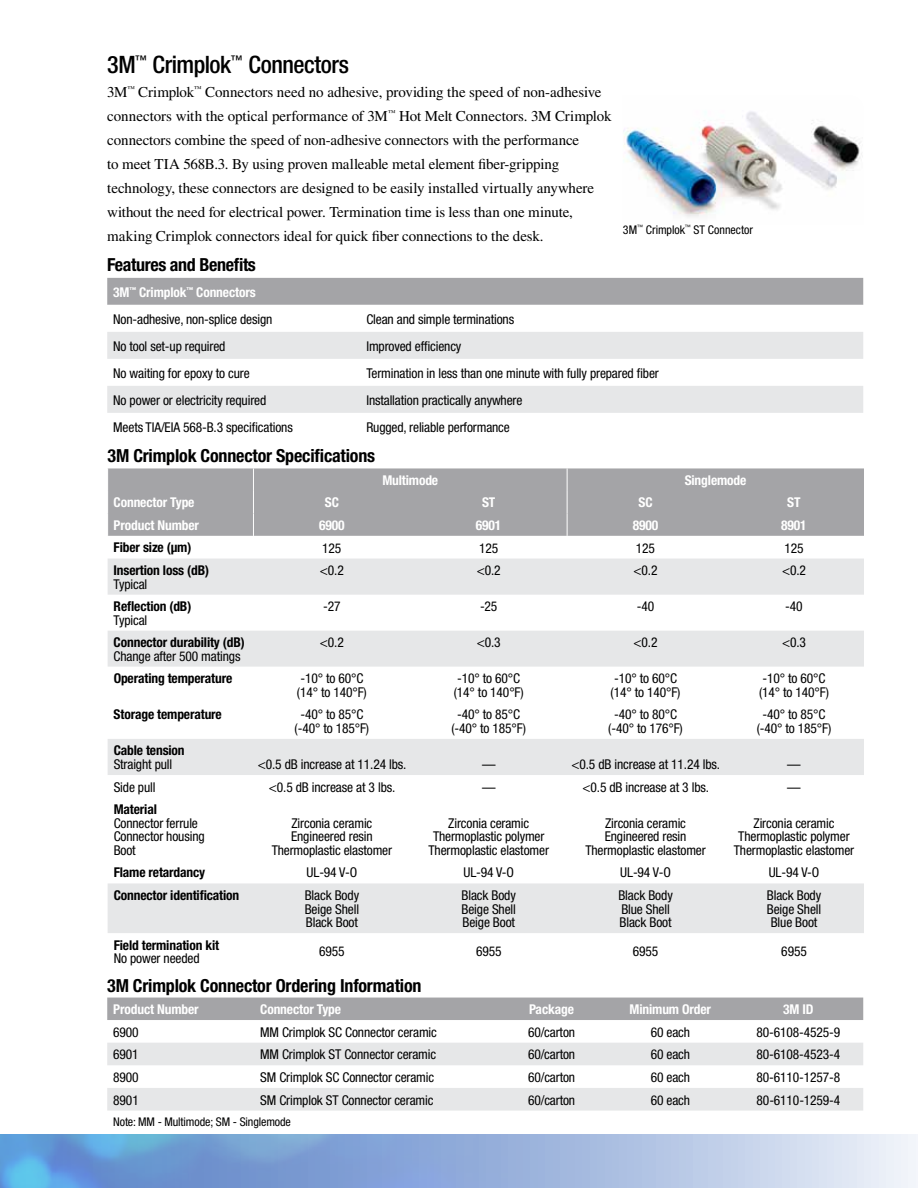
<style>
.page{position:relative;width:918px;height:1188px;background:#fff}
.page>*{position:absolute;margin:0;border:0;box-sizing:border-box;transform-origin:0 0}
.t1{font:500 condensed 24px "Helvetica Neue";letter-spacing:-.02em;color:#000}
.t2{font:700 condensed 18px "Helvetica Neue";letter-spacing:-.01em;color:#000}
.t3{font:15px/24px "Times";letter-spacing:-.01em;color:#000}
.t4{font:condensed 13.5px/13.5px "Helvetica Neue";letter-spacing:-.01em;color:#000;text-align:center}
.t5{font:700 condensed 13.5px "Helvetica Neue";letter-spacing:-.01em;color:#000}
.t6{font:700 condensed 13.5px "Helvetica Neue";letter-spacing:-.01em;color:#fff}
.t7{font:condensed 12px "Helvetica Neue";letter-spacing:-.01em;color:#000}
.s1{font-weight:700;color:#fff}
</style>
<div class="page">
<div style="left:107px;top:278px;width:756px;height:27px;background:#a4a4a7"></div>
<svg style="left:107px;top:332px;width:756px;height:81px;fill:#e6e7e8"></svg>
<svg style="left:107px;top:997px;width:756px;height:1px"></svg>
<div style="left:107px;top:998px;width:756px;height:22px;background:#a4a4a7"></div>
<svg style="left:107px;top:1043px;width:756px;height:68px;fill:#e6e7e8"></svg>
<div style="left:108px;top:468px;width:756px;height:68px;background:#a4a4a7"></div>
<svg style="left:108px;top:559px;width:756px;height:374px"></svg>
<svg style="left:253px;top:468px;width:1px;height:68px"></svg>
<svg style="left:567px;top:468px;width:1px;height:68px"></svg>
<img style="left:623px;top:111px;width:239px;height:106px">
<img style="left:0;top:1135px;width:918px;height:53px">
<h1 class="t1" style="left:107px;top:50px;width:243px">3M<sup>™</sup> Crimplok<sup>™</sup> Connectors</h1>
<p class="t3" style="left:107px;top:80px;width:506px">3M<sup>™</sup> Crimplok<sup>™</sup> Connectors need no adhesive, providing the speed of non-adhesive connectors with the optical performance of 3M<sup>™</sup> Hot Melt Connectors. 3M Crimplok connectors combine the speed of non-adhesive connectors with the performance<br>to meet TIA 568B.3. By using proven malleable metal element fiber-gripping technology, these connectors are designed to be easily installed virtually anywhere without the need for electrical power. Termination time is less than one minute, making Crimplok connectors ideal for quick fiber connections to the desk.</p>
<h2 class="t2" style="left:107px;top:254px;width:150px">Features and Benefits</h2>
<p class="t4" style="left:113px;top:278px;width:161px;line-height:27.2px;text-align:left"><span class="s1">3M</span><sup>™</sup> <span class="s1">Crimplok</span><sup>™</sup> <span class="s1">Connectors<br></span>Non-adhesive, non-splice design</p>
<p class="t4" style="left:366px;top:312px;width:149px">Clean and simple terminations</p>
<p class="t7" style="left:623px;top:223px;width:132px">3M<sup>™</sup> Crimplok<sup>™</sup> ST Connector</p>
<p class="t4" style="left:113px;top:339px;width:114px">No tool set-up required</p>
<p class="t4" style="left:366px;top:339px;width:96px">Improved efficiency</p>
<p class="t4" style="left:113px;top:366px;width:138px">No waiting for epoxy to cure</p>
<p class="t4" style="left:366px;top:366px;width:294px">Termination in less than one minute with fully prepared fiber</p>
<p class="t4" style="left:113px;top:393px;width:155px">No power or electricity required</p>
<p class="t4" style="left:366px;top:393px;width:158px">Installation practically anywhere</p>
<p class="t4" style="left:113px;top:420px;width:181px">Meets TIA/EIA 568-B.3 specifications</p>
<p class="t4" style="left:366px;top:420px;width:145px">Rugged, reliable performance</p>
<h2 class="t2" style="left:108px;top:445px;width:269px">3M Crimplok Connector Specifications</h2>
<p class="t6" style="left:382px;top:472px;width:57px">Multimode</p>
<p class="t6" style="left:685px;top:472px;width:63px">Singlemode</p>
<p class="t6" style="left:114px;top:494px;width:82px">Connector Type</p>
<p class="t6" style="left:325px;top:494px;width:16px">SC</p>
<p class="t6" style="left:482px;top:494px;width:15px">ST</p>
<p class="t6" style="left:638px;top:494px;width:16px">SC</p>
<p class="t6" style="left:787px;top:494px;width:15px">ST</p>
<p class="t6" style="left:114px;top:517px;width:87px">Product Number</p>
<p class="t6" style="left:319px;top:517px;width:27px">6900</p>
<p class="t6" style="left:476px;top:517px;width:27px">6901</p>
<p class="t6" style="left:633px;top:517px;width:27px">8900</p>
<p class="t6" style="left:781px;top:517px;width:27px">8901</p>
<p class="t5" style="left:114px;top:539px;width:79px">Fiber size (µm)</p>
<p class="t4" style="left:322px;top:541px;width:21px">125</p>
<p class="t4" style="left:479px;top:541px;width:21px">125</p>
<p class="t4" style="left:636px;top:541px;width:21px">125</p>
<p class="t4" style="left:784px;top:541px;width:21px">125</p>
<p class="t5" style="left:114px;top:562px;width:97px">Insertion loss (dB)</p>
<p class="t4" style="left:114px;top:577px;width:35px">Typical</p>
<p class="t4" style="left:320px;top:564px;width:25px">&lt;0.2</p>
<p class="t4" style="left:477px;top:564px;width:25px">&lt;0.2</p>
<p class="t4" style="left:634px;top:564px;width:25px">&lt;0.2</p>
<p class="t4" style="left:782px;top:564px;width:25px">&lt;0.2</p>
<p class="t5" style="left:114px;top:598px;width:79px">Reflection (dB)</p>
<p class="t4" style="left:114px;top:613px;width:35px">Typical</p>
<p class="t5" style="left:114px;top:634px;width:133px">Connector durability (dB)</p>
<p class="t4" style="left:114px;top:649px;width:128px">Change after 500 matings</p>
<p class="t4" style="left:323px;top:600px;width:19px">-27</p>
<p class="t4" style="left:480px;top:600px;width:19px">-25</p>
<p class="t4" style="left:637px;top:600px;width:19px">-40</p>
<p class="t4" style="left:785px;top:600px;width:19px">-40</p>
<p class="t4" style="left:320px;top:636px;width:25px">&lt;0.2</p>
<p class="t4" style="left:477px;top:636px;width:25px">&lt;0.3</p>
<p class="t4" style="left:634px;top:636px;width:25px">&lt;0.2</p>
<p class="t4" style="left:782px;top:636px;width:25px">&lt;0.3</p>
<p class="t5" style="left:114px;top:670px;width:120px">Operating temperature</p>
<p class="t4" style="left:297px;top:672px;width:71px;text-align:left">-10° to 60°C (14° to 140°F)</p>
<p class="t4" style="left:454px;top:672px;width:71px;text-align:left">-10° to 60°C (14° to 140°F)</p>
<p class="t4" style="left:611px;top:672px;width:71px;text-align:left">-10° to 60°C (14° to 140°F)</p>
<p class="t4" style="left:759px;top:672px;width:71px;text-align:left">-10° to 60°C (14° to 140°F)</p>
<p class="t5" style="left:114px;top:706px;width:110px">Storage temperature</p>
<p class="t4" style="left:295px;top:708px;width:76px">-40° to 85°C (-40° to 185°F)</p>
<p class="t4" style="left:451px;top:708px;width:76px">-40° to 85°C (-40° to 185°F)</p>
<p class="t4" style="left:608px;top:708px;width:76px">-40° to 80°C (-40° to 176°F)</p>
<p class="t4" style="left:757px;top:708px;width:76px">-40° to 85°C (-40° to 185°F)</p>
<p class="t5" style="left:114px;top:742px;width:73px">Cable tension</p>
<p class="t4" style="left:114px;top:757px;width:60px">Straight pull</p>
<p class="t4" style="left:258px;top:757px;width:150px">&lt;0.5 dB increase at 11.24 lbs.</p>
<p class="t4" style="left:482px;top:757px;width:15px">—</p>
<p class="t4" style="left:572px;top:757px;width:150px">&lt;0.5 dB increase at 11.24 lbs.</p>
<p class="t4" style="left:787px;top:757px;width:15px">—</p>
<p class="t4" style="left:114px;top:780px;width:43px">Side pull</p>
<p class="t4" style="left:269px;top:780px;width:128px">&lt;0.5 dB increase at 3 lbs.</p>
<p class="t4" style="left:482px;top:780px;width:15px">—</p>
<p class="t4" style="left:583px;top:780px;width:128px">&lt;0.5 dB increase at 3 lbs.</p>
<p class="t4" style="left:787px;top:780px;width:15px">—</p>
<p class="t5" style="left:114px;top:801px;width:45px">Material</p>
<p class="t4" style="left:114px;top:816px;width:93px;text-align:left">Connector ferrule<br>Connector housing<br>Boot</p>
<p class="t4" style="left:272px;top:816px;width:122px">Zirconia ceramic<br>Engineered resin<br>Thermoplastic elastomer</p>
<p class="t4" style="left:429px;top:816px;width:122px">Zirconia ceramic<br>Thermoplastic polymer<br>Thermoplastic elastomer</p>
<p class="t4" style="left:585px;top:816px;width:122px">Zirconia ceramic<br>Engineered resin<br>Thermoplastic elastomer</p>
<p class="t4" style="left:734px;top:816px;width:122px">Zirconia ceramic<br>Thermoplastic polymer<br>Thermoplastic elastomer</p>
<p class="t5" style="left:114px;top:864px;width:93px">Flame retardancy</p>
<p class="t4" style="left:307px;top:866px;width:52px">UL-94 V-O</p>
<p class="t4" style="left:463px;top:866px;width:52px">UL-94 V-O</p>
<p class="t4" style="left:620px;top:866px;width:52px">UL-94 V-O</p>
<p class="t4" style="left:769px;top:866px;width:52px">UL-94 V-O</p>
<p class="t5" style="left:114px;top:887px;width:127px">Connector identification</p>
<p class="t4" style="left:305px;top:888px;width:56px;text-align:justify">Black Body Beige Shell Black Boot</p>
<p class="t4" style="left:462px;top:888px;width:56px;text-align:justify">Black Body Beige Shell Beige Boot</p>
<p class="t4" style="left:618px;top:888px;width:56px;text-align:left">Black Body<br>Blue Shell<br>Black Boot</p>
<p class="t4" style="left:767px;top:888px;width:56px;text-align:justify">Black Body Beige Shell Blue Boot</p>
<p class="t5" style="left:114px;top:937px;width:107px">Field termination kit</p>
<p class="t4" style="left:114px;top:951px;width:87px">No power needed</p>
<p class="t4" style="left:319px;top:945px;width:27px">6955</p>
<p class="t4" style="left:476px;top:945px;width:27px">6955</p>
<p class="t4" style="left:633px;top:945px;width:27px">6955</p>
<p class="t4" style="left:781px;top:945px;width:27px">6955</p>
<h2 class="t2" style="left:107px;top:974px;width:316px">3M Crimplok Connector Ordering Information</h2>
<p class="t6" style="left:113px;top:1001px;width:87px">Product Number</p>
<p class="t6" style="left:260px;top:1001px;width:82px">Connector Type</p>
<p class="t6" style="left:529px;top:1001px;width:46px">Package</p>
<p class="t6" style="left:630px;top:1001px;width:83px">Minimum Order</p>
<p class="t6" style="left:783px;top:1001px;width:32px">3M ID</p>
<p class="t4" style="left:113px;top:1025px;width:27px">6900</p>
<p class="t4" style="left:260px;top:1025px;width:178px">MM Crimplok SC Connector ceramic</p>
<p class="t4" style="left:528px;top:1025px;width:49px">60/carton</p>
<p class="t4" style="left:651px;top:1025px;width:41px">60 each</p>
<p class="t4" style="left:757px;top:1025px;width:85px">80-6108-4525-9</p>
<p class="t4" style="left:113px;top:1048px;width:27px">6901</p>
<p class="t4" style="left:260px;top:1048px;width:177px">MM Crimplok ST Connector ceramic</p>
<p class="t4" style="left:528px;top:1048px;width:49px">60/carton</p>
<p class="t4" style="left:651px;top:1048px;width:41px">60 each</p>
<p class="t4" style="left:757px;top:1048px;width:85px">80-6108-4523-4</p>
<p class="t4" style="left:113px;top:1070px;width:27px">8900</p>
<p class="t4" style="left:260px;top:1070px;width:176px">SM Crimplok SC Connector ceramic</p>
<p class="t4" style="left:528px;top:1070px;width:49px">60/carton</p>
<p class="t4" style="left:651px;top:1070px;width:41px">60 each</p>
<p class="t4" style="left:757px;top:1070px;width:85px">80-6110-1257-8</p>
<p class="t4" style="left:113px;top:1093px;width:27px">8901</p>
<p class="t4" style="left:260px;top:1093px;width:175px">SM Crimplok ST Connector ceramic</p>
<p class="t4" style="left:528px;top:1093px;width:49px">60/carton</p>
<p class="t4" style="left:651px;top:1093px;width:41px">60 each</p>
<p class="t4" style="left:757px;top:1093px;width:85px">80-6110-1259-4</p>
<p class="t7" style="left:113px;top:1115px;width:179px">Note: MM - Multimode; SM - Singlemode</p>
</div>
